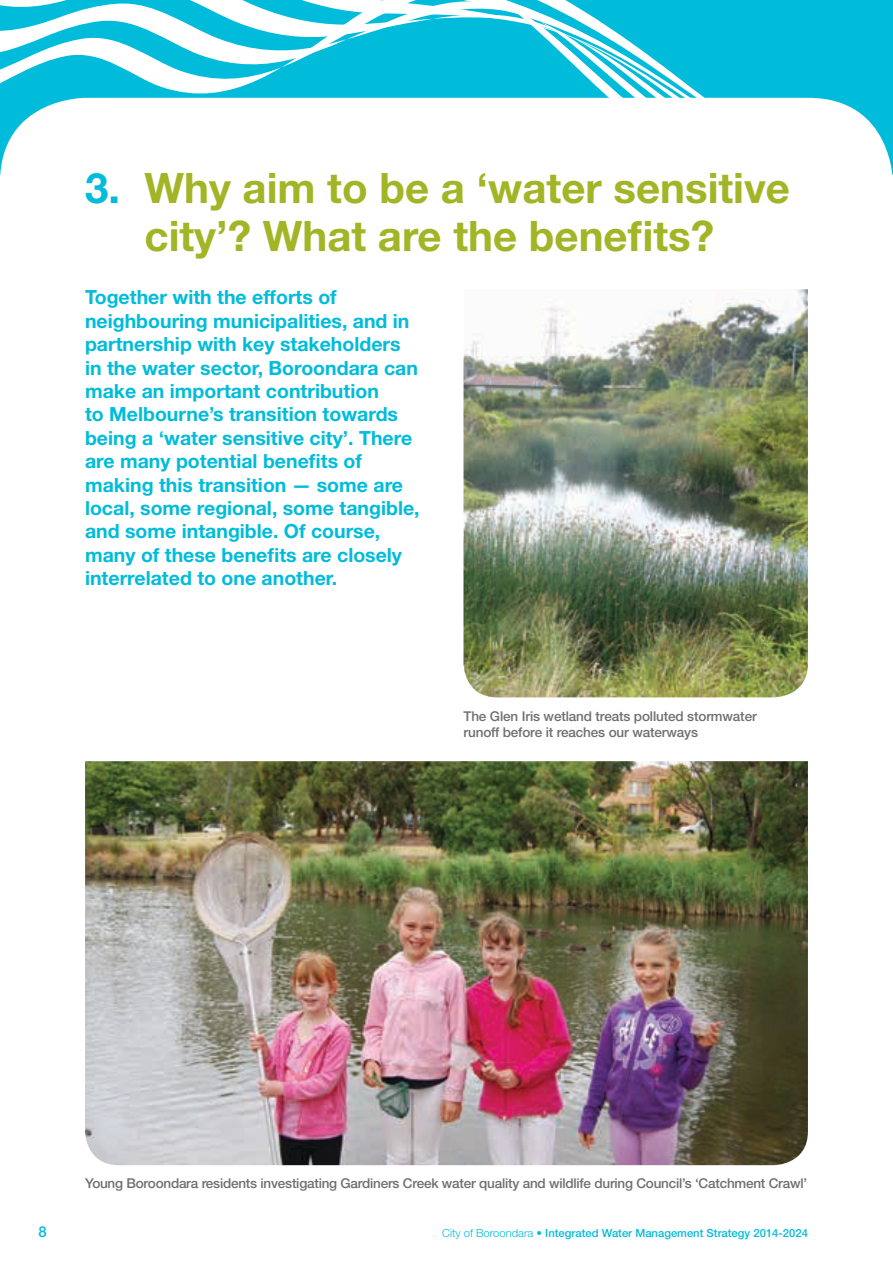
<style>
.page{position:relative;width:893px;height:1263px;background:#fff}
.page>*{position:absolute;margin:0;border:0;box-sizing:border-box;transform-origin:0 0}
.t1{font:700 42px/48px "Helvetica Neue";color:#a3b526;text-align:center}
.t2{font:700 19.5px/23.4px "Helvetica Neue";color:#00bcda}
.t3{font:500 15px "Helvetica Neue";color:#00bcda}
.t4{font:500 13.5px/16.2px "Helvetica Neue";letter-spacing:-.015em;color:#6d6f71}
.t5{font:500 11.25px "Helvetica Neue";color:#00bcda}
.s1{color:#00bcda}
.s2{font-weight:300}
</style>
<div class="page">
<div style="left:0;top:0;width:893px;height:174px;background:#00bcda"></div>
<svg style="left:0;top:0;width:814px;height:98px"></svg>
<div style="left:0;top:98px;width:893px;height:77px;background:#fff"></div>
<img style="left:85px;top:761px;width:723px;height:404px">
<img style="left:463px;top:289px;width:345px;height:408px">
<h1 class="t1" style="left:85px;top:163px;width:706px"><span class="s1">3.</span> Why aim to be a ‘water sensitive city’? What are the benefits?</h1>
<p class="t2" style="left:85px;top:285px;width:336px">Together with the efforts of neighbouring municipalities, and in partnership with key stakeholders in the water sector, Boroondara can make an important contribution<br>to Melbourne’s transition towards being a ‘water sensitive city’. There are many potential benefits of making this transition — some are local, some regional, some tangible, and some intangible. Of course, many of these benefits are closely interrelated to one another.</p>
<p class="t4" style="left:463px;top:708px;width:295px">The Glen Iris wetland treats polluted stormwater runoff before it reaches our waterways</p>
<p class="t4" style="left:85px;top:1175px;width:724px">Young Boroondara residents investigating Gardiners Creek water quality and wildlife during Council’s ‘Catchment Crawl’</p>
<p class="t3" style="left:38px;top:1223px;width:10px">8</p>
<p class="t5" style="left:442px;top:1227px;width:367px"><span class="s2">City of Boroondara •</span> Integrated Water Management Strategy 2014-2024</p>
</div>
